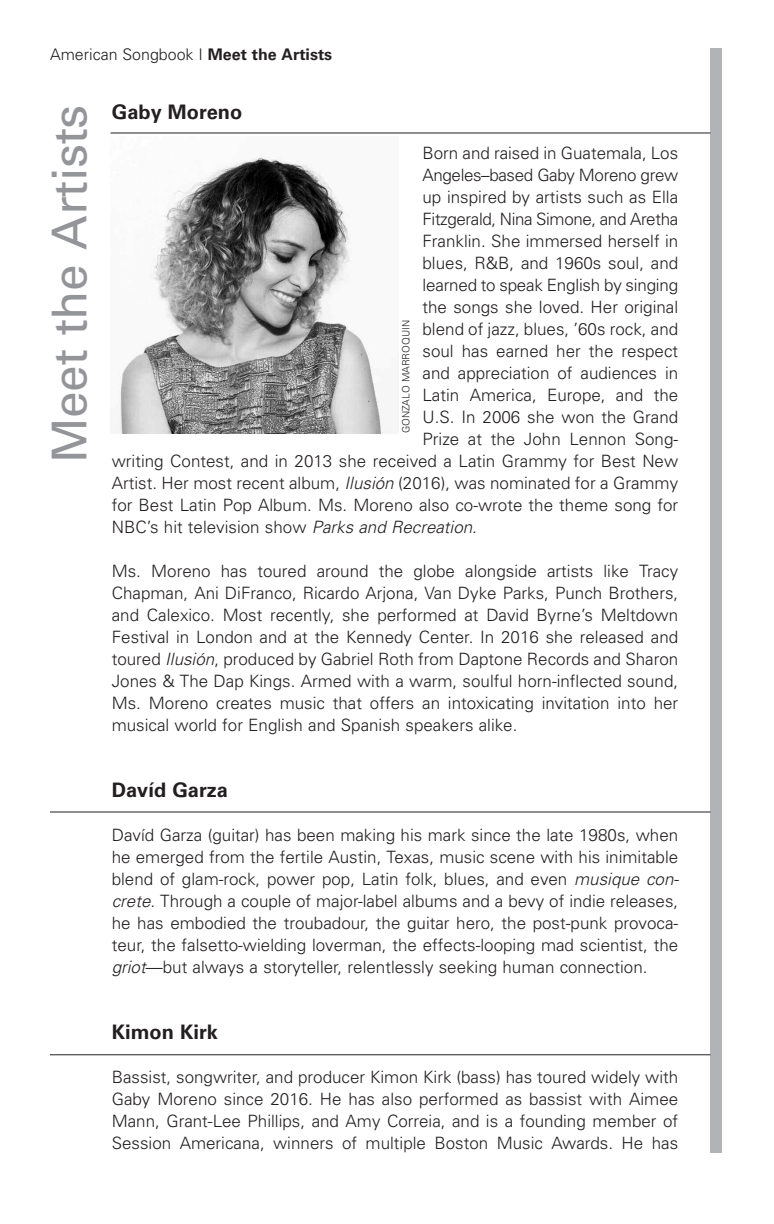
<style>
.page{position:relative;width:774px;height:1224px;background:#fff}
.page>*{position:absolute;margin:0;border:0;box-sizing:border-box;transform-origin:0 0}
.t1{font:48px "Univers";letter-spacing:-.005em;color:#939598}
.t2{font:700 20px "Univers LT Std";color:#231f20}
.t3{font:300 17px/22px "Univers";color:#231f20;text-align:justify}
.t4{font:300 17px "Univers";letter-spacing:-.02em;color:#231f20}
.t5{font:300 16px "Univers";color:#231f20}
.t6{font:300 10px "Univers";color:#231f20}
.s1{font-family:"Univers LT Std";font-weight:700}
.s2{font-style:italic}
</style>
<div class="page">
<div style="left:710px;top:48px;width:12px;height:1104px;background:#b2b3b7"></div>
<img style="left:119px;top:156px;width:272px;height:277px">
<hr style="left:111px;top:133px;width:599px;height:1px;background:#231f20">
<hr style="left:50px;top:812px;width:660px;height:1px;background:#231f20">
<hr style="left:50px;top:1054px;width:660px;height:1px;background:#231f20">
<p class="t5" style="left:50px;top:48px;width:284px">American Songbook I <span class="s1">Meet the Artists</span></p>
<h1 class="t1" style="left:52px;top:463px;width:360px;rotate:-90deg">Meet the Artists</h1>
<p class="t2" style="left:112px;top:105px;width:132px">Gaby Moreno</p>
<p class="t3" style="left:423px;top:143px;width:257px">Born and raised in Guatemala, Los</p>
<p class="t4" style="left:423px;top:169px;width:257px">Angeles–based Gaby Moreno grew</p>
<p class="t3" style="left:423px;top:187px;width:257px">up inspired by artists such as Ella</p>
<p class="t4" style="left:423px;top:213px;width:257px">Fitzgerald, Nina Simone, and Aretha</p>
<p class="t3" style="left:423px;top:231px;width:257px">Franklin. She immersed herself in</p>
<p class="t3" style="left:423px;top:253px;width:257px">blues, R&amp;B, and 1960s soul, and</p>
<p class="t3" style="left:423px;top:275px;width:257px">learned to speak English by singing</p>
<p class="t3" style="left:423px;top:297px;width:257px">the songs she loved. Her original</p>
<p class="t3" style="left:423px;top:319px;width:257px">blend of jazz, blues, ’60s rock, and</p>
<p class="t3" style="left:423px;top:341px;width:257px">soul has earned her the respect</p>
<p class="t3" style="left:423px;top:363px;width:257px">and appreciation of audiences in</p>
<p class="t3" style="left:423px;top:385px;width:257px">Latin America, Europe, and the</p>
<p class="t3" style="left:423px;top:407px;width:257px">U.S. In 2006 she won the Grand</p>
<p class="t3" style="left:423px;top:429px;width:257px">Prize at the John Lennon Song-</p>
<p class="t3" style="left:112px;top:451px;width:568px">writing Contest, and in 2013 she received a Latin Grammy for Best New</p>
<p class="t3" style="left:112px;top:473px;width:568px">Artist. Her most recent album, <span class="s2">Ilusión</span> (2016), was nominated for a Grammy</p>
<p class="t3" style="left:112px;top:495px;width:568px">for Best Latin Pop Album. Ms. Moreno also co-wrote the theme song for</p>
<p class="t3" style="left:112px;top:517px;width:367px">NBC’s hit television show <span class="s2">Parks and Recreation</span>.</p>
<p class="t3" style="left:112px;top:561px;width:568px">Ms. Moreno has toured around the globe alongside artists like Tracy Chapman, Ani DiFranco, Ricardo Arjona, Van Dyke Parks, Punch Brothers, and Calexico. Most recently, she performed at David Byrne’s Meltdown Festival in London and at the Kennedy Center. In 2016 she released and toured <span class="s2">Ilusión</span>, produced by Gabriel Roth from Daptone Records and Sharon Jones &amp; The Dap Kings. Armed with a warm, soulful horn-inflected sound, Ms. Moreno creates music that offers an intoxicating invitation into her musical world for English and Spanish speakers alike.</p>
<p class="t6" style="left:402px;top:433px;width:115px;rotate:-90deg">GONZALO MARROQUIN</p>
<p class="t2" style="left:112px;top:783px;width:118px">Davíd Garza</p>
<p class="t3" style="left:112px;top:825px;width:569px">Davíd Garza (guitar) has been making his mark since the late 1980s, when he emerged from the fertile Austin, Texas, music scene with his inimitable blend of glam-rock, power pop, Latin folk, blues, and even <span class="s2">musique con&shy;crete</span>. Through a couple of major-label albums and a bevy of indie releases, he has embodied the troubadour, the guitar hero, the post-punk provoca&shy;teur, the falsetto-wielding loverman, the effects-looping mad scientist, the <span class="s2">griot</span>—but always a storyteller, relentlessly seeking human connection.</p>
<p class="t2" style="left:112px;top:1025px;width:108px">Kimon Kirk</p>
<p class="t3" style="left:112px;top:1067px;width:568px">Bassist, songwriter, and producer Kimon Kirk (bass) has toured widely with Gaby Moreno since 2016. He has also performed as bassist with Aimee Mann, Grant-Lee Phillips, and Amy Correia, and is a founding member of Session Americana, winners of multiple Boston Music Awards. He has</p>
</div>
